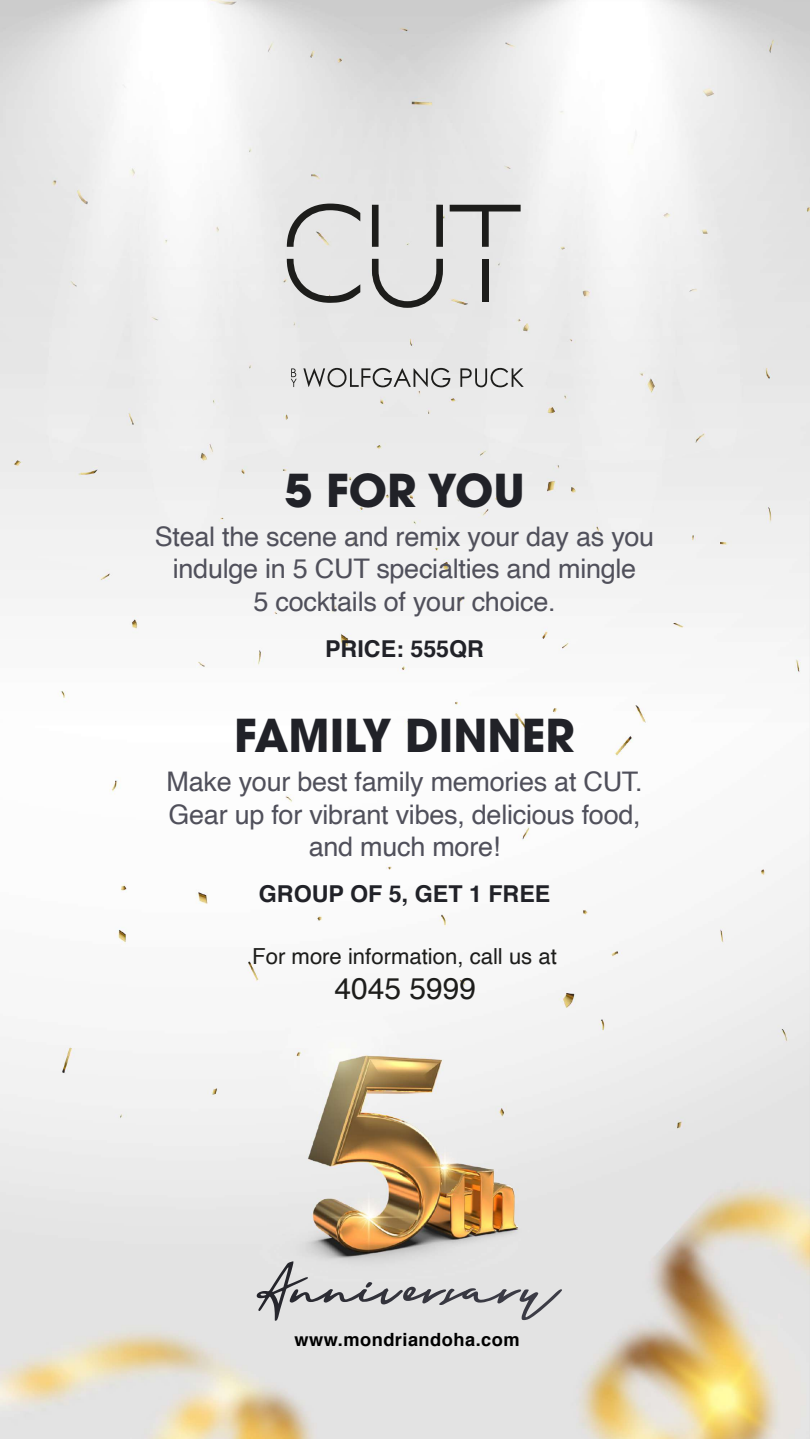
<style>
.page{position:relative;width:810px;height:1440px;background:#fff}
.page>*{position:absolute;margin:0;border:0;box-sizing:border-box;transform-origin:0 0}
.t1{font:700 45px "ITC Avant Garde Pro";color:#212228}
.t2{font:30px "Helvetica";color:#1d1d1b}
.t3{font:27px/32.4px "Helvetica";letter-spacing:-.01em;color:#50505b;text-align:center}
.t4{font:700 23.25px "Helvetica";color:#212228}
.t5{font:22.12px "Helvetica";color:#1d1d1b}
.t6{font:700 18.23px "Helvetica";letter-spacing:.025em;color:#000}
</style>
<div class="page">
<img style="left:0;top:0;width:810px;height:1439px">
<svg style="left:257px;top:1261px;width:305px;height:60px;background:#cccdce"></svg>
<div style="left:482px;top:259px;width:7px;height:43px;background:#1d1d1b"></div>
<svg style="left:372px;top:259px;width:71px;height:49px;background:#b4b4b4"></svg>
<svg style="left:287px;top:204px;width:73px;height:99px;background:#c1c1c0"></svg>
<svg style="left:450px;top:205px;width:71px;height:42px;background:#b7b7b6"></svg>
<svg style="left:372px;top:205px;width:71px;height:42px;background:#bfbfbf"></svg>
<svg style="left:303px;top:368px;width:147px;height:19px;background:#b5b5b4"></svg>
<svg style="left:460px;top:368px;width:64px;height:19px"></svg>
<svg style="left:291px;top:368px;width:6px;height:19px"></svg>
<h1 class="t1" style="left:284px;top:460px;width:242px">5 FOR YOU</h1>
<p class="t3" style="left:155px;top:521px;width:501px">Steal the scene and remix your day as you indulge in 5 CUT specialties and mingle<br>5 cocktails of your choice.</p>
<p class="t4" style="left:325px;top:630px;width:160px">PRICE: 555QR</p>
<h1 class="t1" style="left:234px;top:705px;width:342px">FAMILY DINNER</h1>
<p class="t3" style="left:167px;top:766px;width:478px">Make your best family memories at CUT.<br>Gear up for vibrant vibes, delicious food, and much more!</p>
<p class="t4" style="left:259px;top:875px;width:293px">GROUP OF 5, GET 1 FREE</p>
<p class="t5" style="left:252px;top:939px;width:306px">For more information, call us at</p>
<p class="t2" style="left:334px;top:965px;width:143px">4045 5999</p>
<p class="t6" style="left:295px;top:1324px;width:226px">www.mondriandoha.com</p>
</div>
